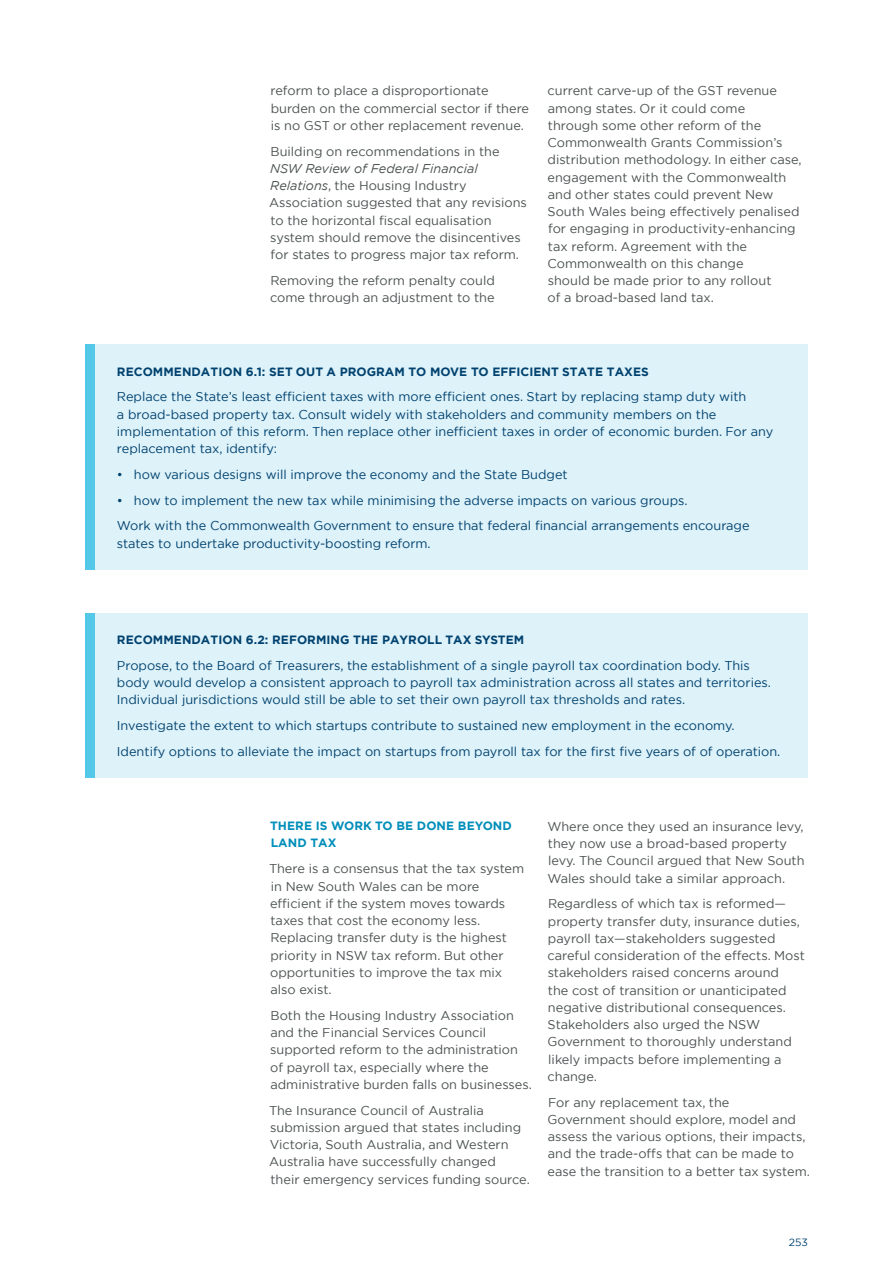
<style>
.page{position:relative;width:893px;height:1263px;background:#fff}
.page>*{position:absolute;margin:0;border:0;box-sizing:border-box;transform-origin:0 0}
.t1{font:12.75px/17.2px "Gotham";color:#4b5151}
.t2{font:12.75px/17.2px "Gotham";color:#00426f}
.t3{font:700 12px "Gotham";letter-spacing:.005em;color:#00426f}
.t4{font:700 12px/17.2px "Gotham";letter-spacing:.005em;color:#008eba}
.t5{font:10.5px "Gotham";color:#00426f}
.s1{font-style:italic}
</style>
<div class="page">
<div style="left:85px;top:613px;width:11px;height:165px;background:#53c8e9"></div>
<div style="left:96px;top:613px;width:712px;height:165px;background:#def2f9"></div>
<div style="left:85px;top:345px;width:11px;height:225px;background:#53c8e9"></div>
<div style="left:96px;top:345px;width:712px;height:225px;background:#def2f9"></div>
<p class="t1" style="left:271px;top:82px;width:260px">reform to place a disproportionate burden on the commercial sector if there is no GST or other replacement revenue.</p>
<p class="t1" style="left:269px;top:142px;width:259px">Building on recommendations in the <span class="s1">NSW Review of Federal Financial Relations</span>, the Housing Industry Association suggested that any revisions to the horizontal fiscal equalisation system should remove the disincentives for states to progress major tax reform.</p>
<p class="t1" style="left:270px;top:271px;width:226px">Removing the reform penalty could come through an adjustment to the</p>
<p class="t1" style="left:547px;top:82px;width:256px">current carve-up of the GST revenue among states. Or it could come<br>through some other reform of the Commonwealth Grants Commission’s distribution methodology. In either case, engagement with the Commonwealth and other states could prevent New South Wales being effectively penalised for engaging in productivity-enhancing tax reform. Agreement with the Commonwealth on this change<br>should be made prior to any rollout<br>of a broad-based land tax.</p>
<p class="t3" style="left:117px;top:363px;width:533px">RECOMMENDATION 6.1: SET OUT A PROGRAM TO MOVE TO EFFICIENT STATE TAXES</p>
<p class="t2" style="left:117px;top:388px;width:658px">Replace the State’s least efficient taxes with more efficient ones. Start by replacing stamp duty with<br>a broad-based property tax. Consult widely with stakeholders and community members on the implementation of this reform. Then replace other inefficient taxes in order of economic burden. For any replacement tax, identify:</p>
<p class="t2" style="left:117px;top:465px;width:452px">• how various designs will improve the economy and the State Budget</p>
<p class="t2" style="left:117px;top:487px;width:634px;line-height:25.8px">• how to implement the new tax while minimising the adverse impacts on various groups.<br>Work with the Commonwealth Government to ensure that federal financial arrangements encourage</p>
<p class="t2" style="left:117px;top:534px;width:315px">states to undertake productivity-boosting reform.</p>
<p class="t3" style="left:117px;top:632px;width:409px">RECOMMENDATION 6.2: REFORMING THE PAYROLL TAX SYSTEM</p>
<p class="t2" style="left:117px;top:656px;width:656px">Propose, to the Board of Treasurers, the establishment of a single payroll tax coordination body. This body would develop a consistent approach to payroll tax administration across all states and territories.<br>Individual jurisdictions would still be able to set their own payroll tax thresholds and rates.</p>
<p class="t2" style="left:117px;top:712px;width:665px;line-height:25.8px">Investigate the extent to which startups contribute to sustained new employment in the economy.<br>Identify options to alleviate the impact on startups from payroll tax for the first five years of of operation.</p>
<p class="t4" style="left:270px;top:817px;width:243px">THERE IS WORK TO BE DONE BEYOND<br>LAND TAX</p>
<p class="t1" style="left:269px;top:860px;width:257px">There is a consensus that the tax system in New South Wales can be more efficient if the system moves towards taxes that cost the economy less.<br>Replacing transfer duty is the highest priority in NSW tax reform. But other opportunities to improve the tax mix also exist.</p>
<p class="t1" style="left:270px;top:1006px;width:263px">Both the Housing Industry Association and the Financial Services Council supported reform to the administration of payroll tax, especially where the administrative burden falls on businesses.</p>
<p class="t1" style="left:269px;top:1101px;width:262px">The Insurance Council of Australia submission argued that states including Victoria, South Australia, and Western Australia have successfully changed<br>their emergency services funding source.</p>
<p class="t1" style="left:547px;top:817px;width:259px">Where once they used an insurance levy, they now use a broad-based property levy. The Council argued that New South Wales should take a similar approach.</p>
<p class="t1" style="left:548px;top:895px;width:259px">Regardless of which tax is reformed— property transfer duty, insurance duties, payroll tax—stakeholders suggested careful consideration of the effects. Most stakeholders raised concerns around<br>the cost of transition or unanticipated negative distributional consequences.<br>Stakeholders also urged the NSW Government to thoroughly understand likely impacts before implementing a change.</p>
<p class="t1" style="left:548px;top:1093px;width:264px">For any replacement tax, the Government should explore, model and assess the various options, their impacts, and the trade-offs that can be made to ease the transition to a better tax system.</p>
<p class="t5" style="left:789px;top:1235px;width:21px">253</p>
</div>
